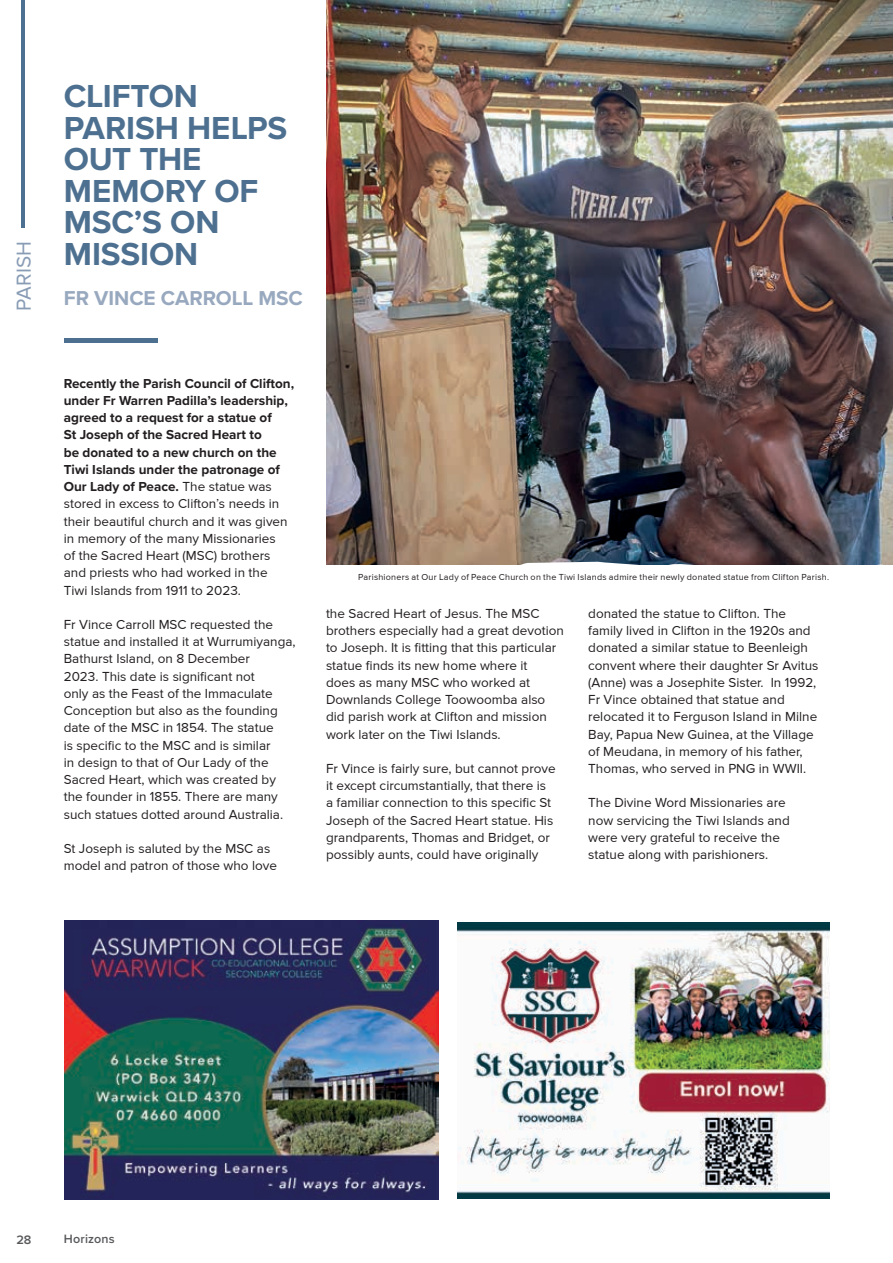
<style>
.page{position:relative;width:893px;height:1263px;background:#fff}
.page>*{position:absolute;margin:0;border:0;box-sizing:border-box;transform-origin:0 0}
.t1{font:700 33px/31.5px "Proxima Nova";letter-spacing:-.005em;color:#4d7090}
.t2{font:700 20.85px "Proxima Nova";color:#98a9bf}
.t3{font:20.85px "Proxima Nova";letter-spacing:.005em;color:#889cb5}
.t4{font:13.5px/17.2px "Proxima Nova";color:#231f20}
.t5{font:700 13.5px/17.2px "Proxima Nova";color:#231f20}
.t6{font:600 12.75px "Proxima Nova";color:#58595b}
.t7{font:600 12.45px "Proxima Nova";letter-spacing:.02em;color:#58595b}
.t8{font:9px "Proxima Nova";letter-spacing:.025em;color:#231f20}
.s1{font-weight:400}
</style>
<div class="page">
<img style="left:326px;top:0;width:567px;height:559px">
<svg style="left:326px;top:559px;width:567px;height:6px;background:#706766"></svg>
<hr style="left:64px;top:339px;width:93px;height:4px;background:#4d7090">
<img style="left:64px;top:920px;width:375px;height:279px">
<img style="left:458px;top:923px;width:371px;height:276px">
<hr style="left:21px;top:0;width:3px;height:228px;background:#4d7090">
<h2 class="t3" style="left:12px;top:311px;width:72px;rotate:-90deg">PARISH</h2>
<h1 class="t1" style="left:64px;top:80px;width:225px">CLIFTON<br>PARISH HELPS<br>OUT THE<br>MEMORY OF<br>MSC’S ON<br>MISSION</h1>
<h2 class="t2" style="left:64px;top:282px;width:241px">FR VINCE CARROLL MSC</h2>
<p class="t5" style="left:64px;top:374px;width:232px">Recently the Parish Council of Clifton, under Fr Warren Padilla’s leadership, agreed to a request for a statue of<br>St Joseph of the Sacred Heart to<br>be donated to a new church on the Tiwi Islands under the patronage of Our Lady of Peace. <span class="s1">The statue was stored in excess to Clifton’s needs in their beautiful church and it was given in memory of the many Missionaries<br>of the Sacred Heart (MSC) brothers and priests who had worked in the Tiwi Islands from 1911 to 2023.</span></p>
<p class="t4" style="left:64px;top:616px;width:233px">Fr Vince Carroll MSC requested the statue and installed it at Wurrumiyanga, Bathurst Island, on 8 December<br>2023. This date is significant not<br>only as the Feast of the Immaculate Conception but also as the founding date of the MSC in 1854. The statue<br>is specific to the MSC and is similar<br>in design to that of Our Lady of the Sacred Heart, which was created by the founder in 1855. There are many such statues dotted around Australia.</p>
<p class="t4" style="left:64px;top:840px;width:215px">St Joseph is saluted by the MSC as model and patron of those who love</p>
<p class="t8" style="left:358px;top:572px;width:473px">Parishioners at Our Lady of Peace Church on the Tiwi Islands admire their newly donated statue from Clifton Parish.</p>
<p class="t4" style="left:326px;top:605px;width:240px">the Sacred Heart of Jesus. The MSC brothers especially had a great devotion to Joseph. It is fitting that this particular statue finds its new home where it<br>does as many MSC who worked at Downlands College Toowoomba also did parish work at Clifton and mission work later on the Tiwi Islands.</p>
<p class="t4" style="left:326px;top:760px;width:231px">Fr Vince is fairly sure, but cannot prove it except circumstantially, that there is a familiar connection to this specific St Joseph of the Sacred Heart statue. His grandparents, Thomas and Bridget, or possibly aunts, could have originally</p>
<p class="t4" style="left:588px;top:605px;width:232px">donated the statue to Clifton. The family lived in Clifton in the 1920s and donated a similar statue to Beenleigh convent where their daughter Sr Avitus (Anne) was a Josephite Sister. In 1992, Fr Vince obtained that statue and relocated it to Ferguson Island in Milne Bay, Papua New Guinea, at the Village of Meudana, in memory of his father, Thomas, who served in PNG in WWII.</p>
<p class="t4" style="left:588px;top:795px;width:203px">The Divine Word Missionaries are now servicing the Tiwi Islands and were very grateful to receive the statue along with parishioners.</p>
<p class="t6" style="left:16px;top:1230px;width:16px">28</p>
<p class="t7" style="left:64px;top:1230px;width:52px">Horizons</p>
</div>
